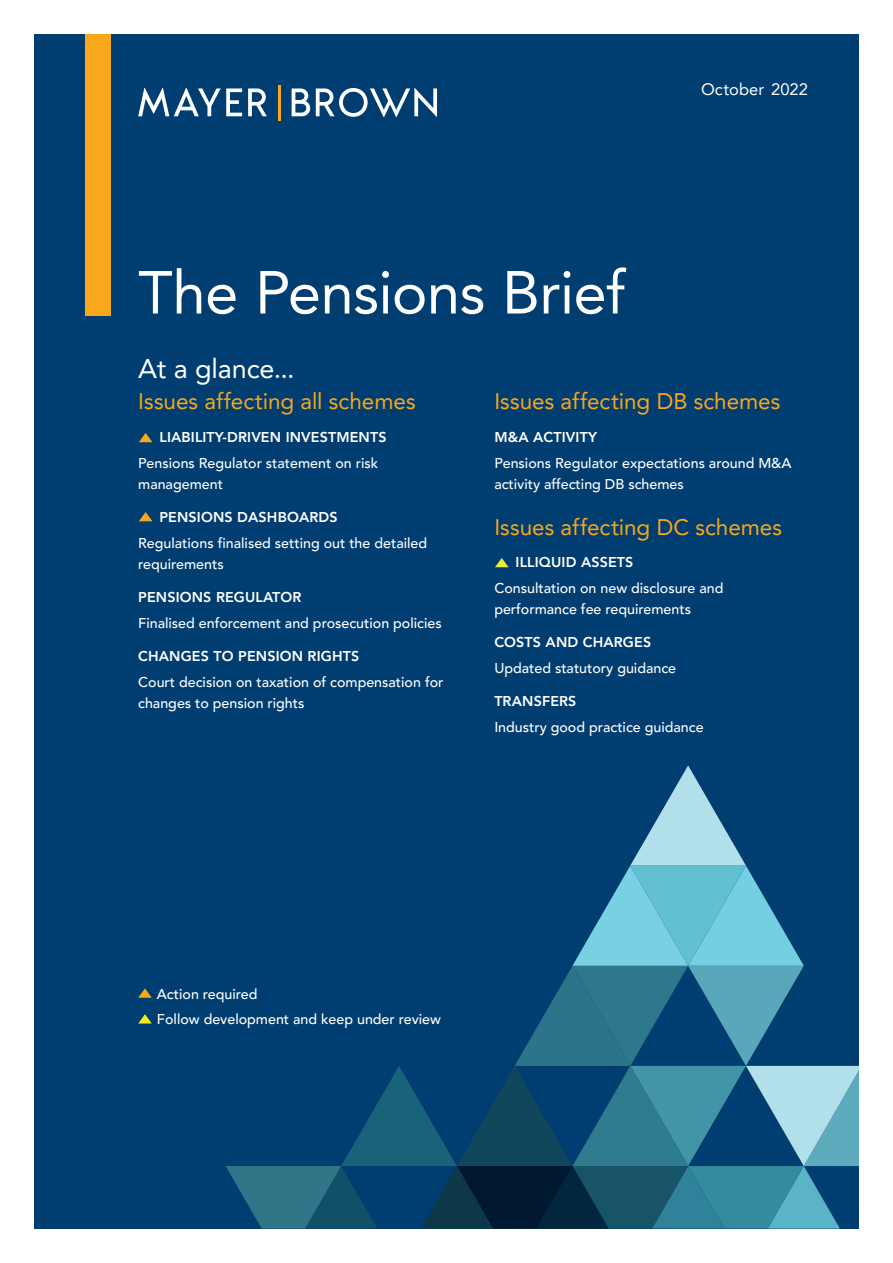
<style>
.page{position:relative;width:893px;height:1263px;background:#fff}
.page>*{position:absolute;margin:0;border:0;box-sizing:border-box;transform-origin:0 0}
.Brochure_Title_Mediu{font:60px "Avenir LT Pro";letter-spacing:-.01em;color:#fff}
.t1{font:27px "Avenir LT Pro";letter-spacing:-.005em;color:#fff}
.Subhead_L1{font:22.5px "Avenir LT Pro";color:#f9a71b}
.Document_name{font:16.5px "Avenir LT Pro";letter-spacing:.005em;color:#fff}
.Table_Header__revers{font:500 14.25px/21px "Avenir LT Pro";color:#fff}
.Table_Header__revers-2{font:800 14.25px "Avenir LT Pro";letter-spacing:.01em;color:#fff}
</style>
<div class="page">
<div style="left:34px;top:34px;width:825px;height:1194px;background:#003d71"></div>
<svg style="left:226px;top:765px;width:633px;height:463px"></svg>
<div style="left:85px;top:34px;width:25px;height:281px;background:#f9a71b"></div>
<svg style="left:138px;top:88px;width:104px;height:28px"></svg>
<svg style="left:248px;top:88px;width:19px;height:28px"></svg>
<svg style="left:292px;top:88px;width:18px;height:28px"></svg>
<svg style="left:316px;top:88px;width:121px;height:29px"></svg>
<hr style="left:278px;top:85px;width:2px;height:35px;background:#f9a71b">
<svg style="left:138px;top:988px;width:14px;height:10px"></svg>
<svg style="left:138px;top:1014px;width:14px;height:9px"></svg>
<svg style="left:139px;top:433px;width:13px;height:9px"></svg>
<svg style="left:139px;top:512px;width:13px;height:9px"></svg>
<svg style="left:495px;top:558px;width:14px;height:9px"></svg>
<p class="Brochure_Title_Mediu" style="left:138px;top:256px;width:488px">The Pensions Brief</p>
<p class="t1" style="left:138px;top:352px;width:158px">At a glance...</p>
<p class="Document_name" style="left:701px;top:79px;width:108px">October 2022</p>
<p class="Subhead_L1" style="left:138px;top:387px;width:279px">Issues affecting all schemes</p>
<p class="Table_Header__revers-2" style="left:159px;top:429px;width:229px">LIABILITY-DRIVEN INVESTMENTS</p>
<p class="Table_Header__revers" style="left:138px;top:452px;width:241px">Pensions Regulator statement on risk management</p>
<p class="Table_Header__revers-2" style="left:159px;top:509px;width:180px">PENSIONS DASHBOARDS</p>
<p class="Table_Header__revers" style="left:138px;top:532px;width:291px">Regulations finalised setting out the detailed requirements</p>
<p class="Table_Header__revers-2" style="left:138px;top:589px;width:165px">PENSIONS REGULATOR</p>
<p class="Table_Header__revers" style="left:138px;top:612px;width:305px">Finalised enforcement and prosecution policies</p>
<p class="Table_Header__revers-2" style="left:138px;top:648px;width:223px">CHANGES TO PENSION RIGHTS</p>
<p class="Table_Header__revers" style="left:138px;top:671px;width:307px">Court decision on taxation of compensation for changes to pension rights</p>
<p class="Subhead_L1" style="left:494px;top:387px;width:288px">Issues affecting DB schemes</p>
<p class="Table_Header__revers-2" style="left:494px;top:429px;width:104px">M&amp;A ACTIVITY</p>
<p class="Table_Header__revers" style="left:494px;top:452px;width:299px">Pensions Regulator expectations around M&amp;A activity affecting DB schemes</p>
<p class="Subhead_L1" style="left:494px;top:513px;width:289px">Issues affecting DC schemes</p>
<p class="Table_Header__revers-2" style="left:516px;top:554px;width:119px">ILLIQUID ASSETS</p>
<p class="Table_Header__revers" style="left:494px;top:577px;width:231px">Consultation on new disclosure and performance fee requirements</p>
<p class="Table_Header__revers-2" style="left:494px;top:634px;width:158px">COSTS AND CHARGES</p>
<p class="Table_Header__revers" style="left:494px;top:657px;width:183px">Updated statutory guidance</p>
<p class="Table_Header__revers-2" style="left:494px;top:693px;width:84px">TRANSFERS</p>
<p class="Table_Header__revers" style="left:494px;top:716px;width:211px">Industry good practice guidance</p>
<p class="Table_Header__revers" style="left:157px;top:983px;width:102px">Action required</p>
<p class="Table_Header__revers" style="left:157px;top:1009px;width:286px">Follow development and keep under review</p>
</div>
